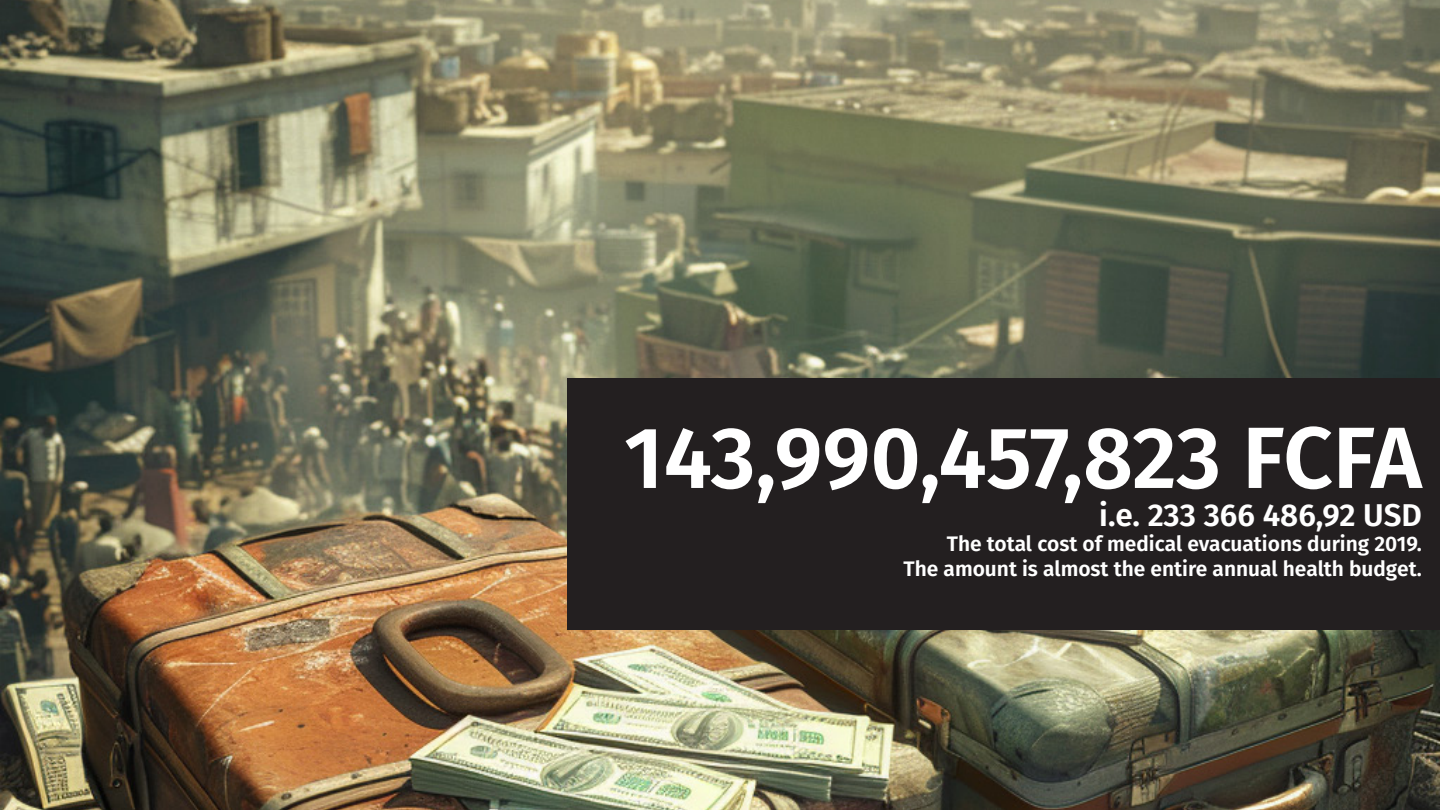
<style>
.page{position:relative;width:1440px;height:810px;background:#fff}
.page>*{position:absolute;margin:0;border:0;box-sizing:border-box;transform-origin:0 0}
.Texte_de_graphique_circulaire{font:600 87px "Fira Sans";letter-spacing:-.01em;color:#fff}
.Texte_de_graphique_circulaire-2{font:600 31.5px "Fira Sans";color:#fff}
.Texte_de_graphique_circulaire-3{font:600 21px "Fira Sans";color:#fff}
</style>
<div class="page">
<img style="left:0;top:0;width:1440px;height:810px">
<div style="left:567px;top:378px;width:873px;height:252px;background:#231f20"></div>
<p class="Texte_de_graphique_circulaire" style="left:624px;top:386px;width:800px">143,990,457,823 FCFA</p>
<p class="Texte_de_graphique_circulaire-2" style="left:1099px;top:489px;width:324px">i.e. 233 366 486,92 USD</p>
<p class="Texte_de_graphique_circulaire-3" style="left:947px;top:526px;width:477px">The total cost of medical evacuations during 2019.</p>
<p class="Texte_de_graphique_circulaire-3" style="left:904px;top:552px;width:520px">The amount is almost the entire annual health budget.</p>
</div>
